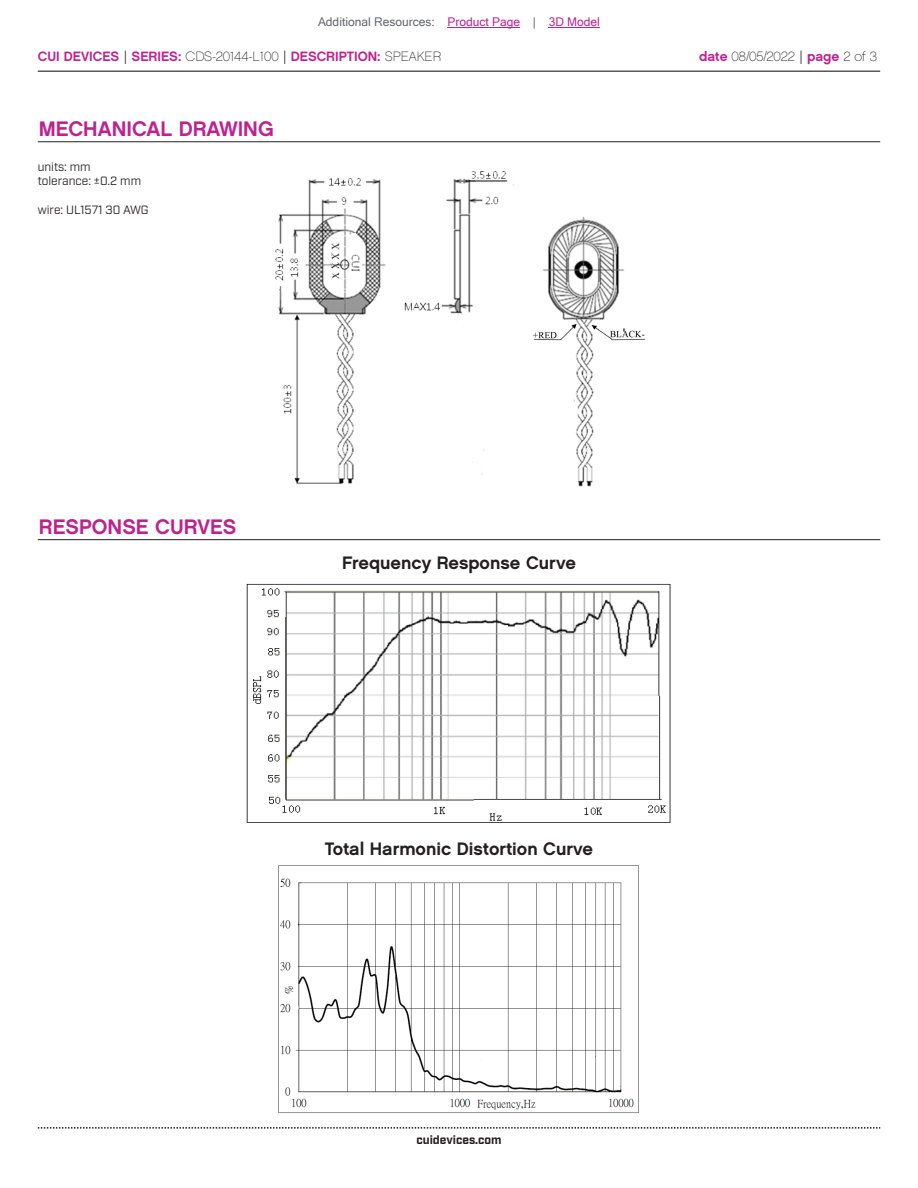
<style>
.page{position:relative;width:918px;height:1188px;background:#fff}
.page>*{position:absolute;margin:0;border:0;box-sizing:border-box;transform-origin:0 0}
.t1{font:21px "Chalet New York Nineteen Sixty";color:#bd238f}
.t2{font:18px "Chalet New York Nineteen Sixty";color:#231f20}
.t3{font:13.5px "Chalet New York Nineteen Sixty";color:#bd238f}
.t4{font:13.5px "Chalet Paris Nineteen Sixty";letter-spacing:-.005em;color:#231f20}
.t5{font:12px/14.4px "Industry";color:#231f20}
.t6{font:12px "Microsoft Sans Serif";color:#63676b}
.t7{font:700 12px "Industry";color:#231f20}
.s1{color:#bd238f}
.s2{font-family:"Industry";color:#231f20}
.s3{font-family:"Chalet Paris Nineteen Sixty";color:#231f20}
.s4{font-family:"Chalet New York Nineteen Sixty";color:#bd238f}
.s5{font-family:"Industry"}
</style>
<div class="page">
<hr style="left:38px;top:71px;width:842px;height:1px;background:#231f20">
<svg style="left:38px;top:1127px;width:842px;height:2px"></svg>
<hr style="left:38px;top:141px;width:842px;height:1px;background:#231f20">
<img style="left:275px;top:171px;width:370px;height:316px">
<img style="left:246px;top:583px;width:425px;height:240px">
<hr style="left:38px;top:539px;width:842px;height:1px;background:#231f20">
<img style="left:278px;top:865px;width:361px;height:248px">
<hr style="left:448px;top:27px;width:72px;height:1px;background:#bd238f">
<hr style="left:549px;top:27px;width:51px;height:1px;background:#bd238f">
<p class="t6" style="left:318px;top:15px;width:283px">Additional Resources: <span class="s1">Product Page</span> | <span class="s1">3D Model</span></p>
<p class="t3" style="left:38px;top:47px;width:405px">CUI DEVICES <span class="s2">|</span> SERIES: <span class="s3">CDS-20144-L100</span> <span class="s2">|</span> DESCRIPTION: <span class="s3">SPEAKER</span></p>
<p class="t4" style="left:699px;top:48px;width:179px"><span class="s4">date</span> 08/05/2022 <span class="s5">|</span> <span class="s4">page</span> 2 of 3</p>
<h1 class="t1" style="left:39px;top:115px;width:236px">MECHANICAL DRAWING</h1>
<p class="t5" style="left:38px;top:160px;width:105px">units: mm tolerance: ±0.2 mm</p>
<p class="t5" style="left:38px;top:203px;width:112px">wire: UL1571 30 AWG</p>
<h1 class="t1" style="left:39px;top:513px;width:199px">RESPONSE CURVES</h1>
<h2 class="t2" style="left:342px;top:551px;width:235px">Frequency Response Curve</h2>
<h2 class="t2" style="left:325px;top:837px;width:270px">Total Harmonic Distortion Curve</h2>
<p class="t7" style="left:416px;top:1132px;width:87px">cuidevices.com</p>
</div>
